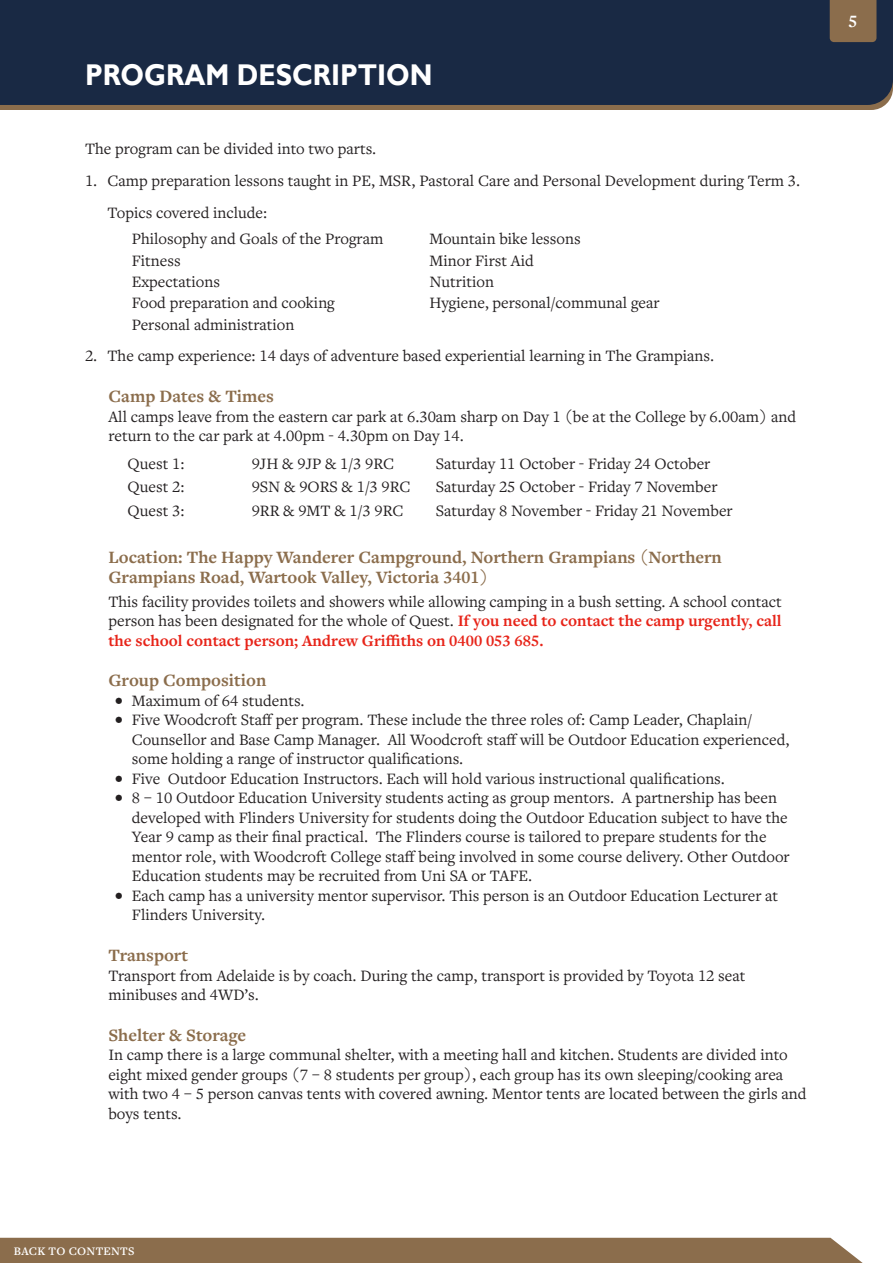
<style>
.page{position:relative;width:893px;height:1263px;background:#fff}
.page>*{position:absolute;margin:0;border:0;box-sizing:border-box;transform-origin:0 0}
.t1{font:700 30px "Gill Sans";color:#fff;scale:.9 1}
.t2{font:700 18px/19.5px "Freight Text Pro";color:#8b6d4c}
.t3{font:700 18px "Freight Text Pro";color:#fff}
.t4{font:16.5px/19.5px "Freight Text Pro";color:#231f20}
.t5{font:600 12px "Freight Text Pro";letter-spacing:.02em;color:#fff}
.s1{font-weight:700;color:#e72419}
</style>
<div class="page">
<div style="left:0;top:1238px;width:863px;height:25px;background:#8b6d4c"></div>
<div style="left:0;top:0;width:893px;height:67px;background:#192944"></div>
<div style="left:830px;top:0;width:46px;height:42px;background:#8b6d4c"></div>
<svg style="left:0;top:67px;width:893px;height:43px;background:#273145"></svg>
<p class="t1" style="left:85px;top:57px;width:388px">PROGRAM DESCRIPTION</p>
<p class="t4" style="left:85px;top:138px;width:293px">The program can be divided into two parts.</p>
<p class="t4" style="left:85px;top:171px;width:717px">1. Camp preparation lessons taught in PE, MSR, Pastoral Care and Personal Development during Term 3.</p>
<p class="t4" style="left:108px;top:203px;width:161px">Topics covered include:</p>
<p class="t4" style="left:132px;top:229px;width:253px">Philosophy and Goals of the Program</p>
<p class="t4" style="left:429px;top:229px;width:153px">Mountain bike lessons</p>
<p class="t4" style="left:132px;top:250px;width:50px">Fitness</p>
<p class="t4" style="left:429px;top:250px;width:106px">Minor First Aid</p>
<p class="t4" style="left:132px;top:271px;width:90px">Expectations</p>
<p class="t4" style="left:429px;top:271px;width:66px">Nutrition</p>
<p class="t4" style="left:132px;top:293px;width:205px">Food preparation and cooking</p>
<p class="t4" style="left:429px;top:293px;width:232px">Hygiene, personal/communal gear</p>
<p class="t4" style="left:132px;top:314px;width:164px">Personal administration</p>
<p class="t4" style="left:85px;top:346px;width:631px">2. The camp experience: 14 days of adventure based experiential learning in The Grampians.</p>
<p class="t2" style="left:108px;top:386px;width:167px">Camp Dates &amp; Times</p>
<p class="t4" style="left:108px;top:406px;width:689px">All camps leave from the eastern car park at 6.30am sharp on Day 1 (be at the College by 6.00am) and return to the car park at 4.00pm - 4.30pm on Day 14.</p>
<p class="t4" style="left:128px;top:453px;width:58px">Quest 1:</p>
<p class="t4" style="left:252px;top:453px;width:144px">9JH &amp; 9JP &amp; 1/3 9RC</p>
<p class="t4" style="left:436px;top:453px;width:276px">Saturday 11 October - Friday 24 October</p>
<p class="t4" style="left:128px;top:477px;width:58px">Quest 2:</p>
<p class="t4" style="left:252px;top:477px;width:160px">9SN &amp; 9ORS &amp; 1/3 9RC</p>
<p class="t4" style="left:436px;top:477px;width:283px">Saturday 25 October - Friday 7 November</p>
<p class="t4" style="left:128px;top:500px;width:58px">Quest 3:</p>
<p class="t4" style="left:252px;top:500px;width:153px">9RR &amp; 9MT &amp; 1/3 9RC</p>
<p class="t4" style="left:436px;top:500px;width:298px">Saturday 8 November - Friday 21 November</p>
<p class="t2" style="left:108px;top:547px;width:615px">Location: The Happy Wanderer Campground, Northern Grampians (Northern<br>Grampians Road, Wartook Valley, Victoria 3401)</p>
<p class="t4" style="left:108px;top:591px;width:675px;text-align:justify">This facility provides toilets and showers while allowing camping in a bush setting. A school contact person has been designated for the whole of Quest. <span class="s1">If you need to contact the camp urgently, call the school contact person; Andrew Griffiths on 0400 053 685.</span></p>
<p class="t2" style="left:108px;top:670px;width:160px">Group Composition</p>
<p class="t4" style="left:115px;top:690px;width:191px">• Maximum of 64 students.</p>
<p class="t4" style="left:132px;top:710px;width:659px;text-indent:-17px">• Five Woodcroft Staff per program. These include the three roles of: Camp Leader, Chaplain/<br>Counsellor and Base Camp Manager. All Woodcroft staff will be Outdoor Education experienced, some holding a range of instructor qualifications.</p>
<p class="t4" style="left:115px;top:768px;width:612px">• Five Outdoor Education Instructors. Each will hold various instructional qualifications.</p>
<p class="t4" style="left:132px;top:788px;width:659px;text-indent:-17px">• 8 – 10 Outdoor Education University students acting as group mentors. A partnership has been developed with Flinders University for students doing the Outdoor Education subject to have the Year 9 camp as their final practical. The Flinders course is tailored to prepare students for the mentor role, with Woodcroft College staff being involved in some course delivery. Other Outdoor Education students may be recruited from Uni SA or TAFE.</p>
<p class="t4" style="left:132px;top:885px;width:648px;text-indent:-17px">• Each camp has a university mentor supervisor. This person is an Outdoor Education Lecturer at<br>Flinders University.</p>
<p class="t2" style="left:108px;top:945px;width:81px">Transport</p>
<p class="t4" style="left:108px;top:965px;width:638px">Transport from Adelaide is by coach. During the camp, transport is provided by Toyota 12 seat minibuses and 4WD’s.</p>
<p class="t2" style="left:108px;top:1025px;width:139px">Shelter &amp; Storage</p>
<p class="t4" style="left:108px;top:1045px;width:700px">In camp there is a large communal shelter, with a meeting hall and kitchen. Students are divided into eight mixed gender groups (7 – 8 students per group), each group has its own sleeping/cooking area with two 4 – 5 person canvas tents with covered awning. Mentor tents are located between the girls and boys tents.</p>
<p class="t3" style="left:848px;top:10px;width:10px">5</p>
<p class="t5" style="left:14px;top:1243px;width:122px">BACK TO CONTENTS</p>
</div>
